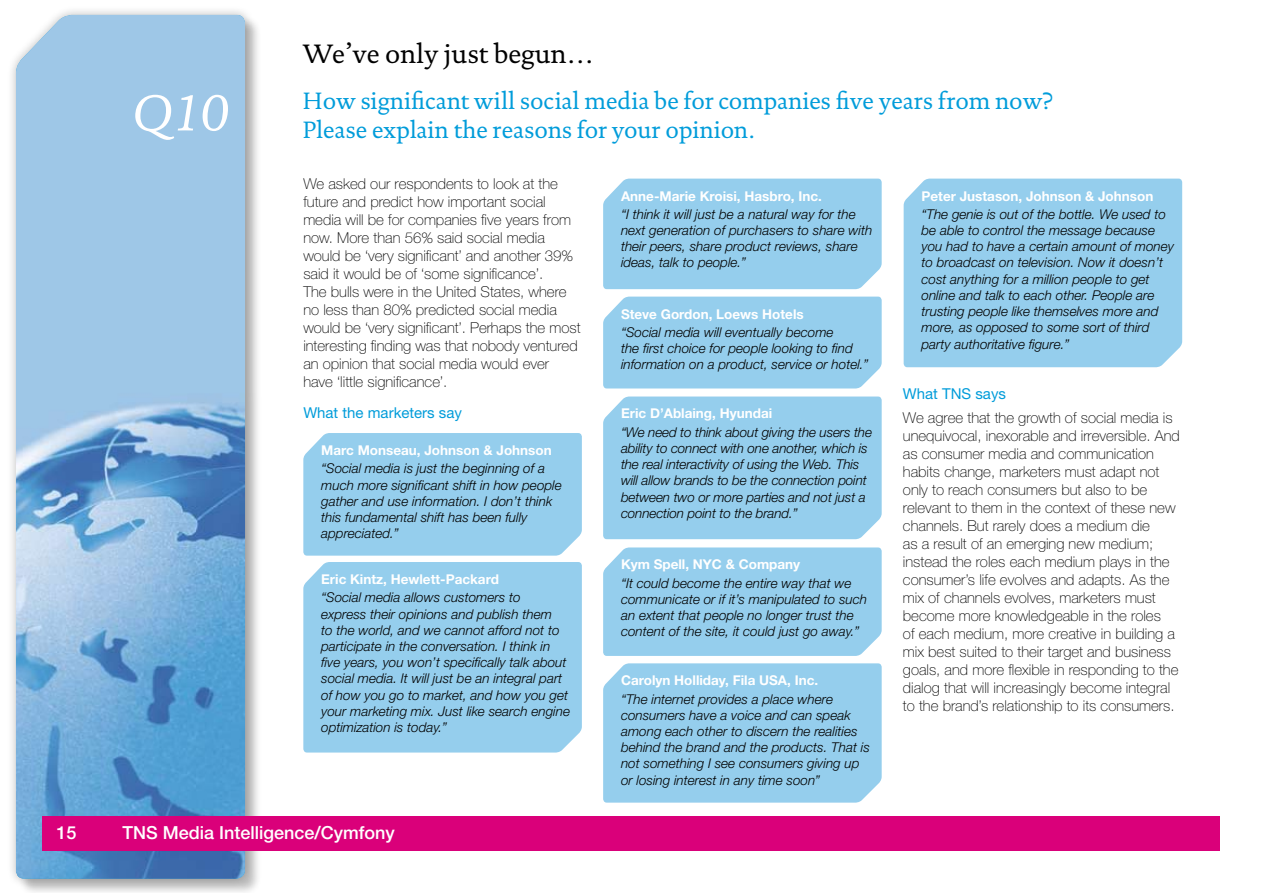
<style>
.page{position:relative;width:1263px;height:893px;background:#fff}
.page>*{position:absolute;margin:0;border:0;box-sizing:border-box;transform-origin:0 0}
.t1{font:italic 51px "DTL Documenta T";color:#fff}
.t2{font:27px "DTL Documenta T";color:#000}
.t3{font:24px "DTL Documenta T";color:#009cda}
.t4{font:500 18px "Helvetica Neue LT Std";color:#fff}
.t5{font:100 15px/18px "Helvetica Neue LT Std";color:#000}
.t6{font:15px "Helvetica Neue LT Std";color:#009cda}
.t7{font:italic 300 13.5px/16.2px "Helvetica Neue LT Std";color:#000}
.t8{font:700 13.5px "Helvetica Neue LT Std";color:#fff}
</style>
<div class="page">
<div style="left:6px;top:5px;width:255px;height:888px;background:#000;opacity:.25"></div>
<img style="left:16px;top:15px;width:229px;height:864px">
<div style="left:43px;top:816px;width:1177px;height:34px;background:#da007a"></div>
<div style="left:303px;top:562px;width:279px;height:190px;background:#95ceed"></div>
<div style="left:904px;top:179px;width:278px;height:188px;background:#95ceed"></div>
<div style="left:303px;top:433px;width:279px;height:123px;background:#95ceed"></div>
<div style="left:603px;top:179px;width:279px;height:110px;background:#95ceed"></div>
<div style="left:603px;top:547px;width:279px;height:109px;background:#95ceed"></div>
<div style="left:603px;top:297px;width:279px;height:91px;background:#95ceed"></div>
<div style="left:603px;top:663px;width:279px;height:140px;background:#95ceed"></div>
<div style="left:603px;top:396px;width:279px;height:143px;background:#95ceed"></div>
<h1 class="t1" style="left:131px;top:82px;width:100px">Q10</h1>
<h2 class="t2" style="left:303px;top:38px;width:292px">We’ve only just begun…</h2>
<h3 class="t3" style="left:303px;top:86px;width:752px">How significant will social media be for companies five years from now?</h3>
<h3 class="t3" style="left:303px;top:115px;width:453px">Please explain the reasons for your opinion.</h3>
<p class="t5" style="left:303px;top:175px;width:279px">We asked our respondents to look at the future and predict how important social media will be for companies five years from now. More than 56% said social media would be ‘very significant’ and another 39% said it would be of ‘some significance’.<br>The bulls were in the United States, where no less than 80% predicted social media would be ‘very significant’. Perhaps the most interesting finding was that nobody ventured an opinion that social media would ever have ‘little significance’.</p>
<p class="t6" style="left:303px;top:404px;width:160px">What the marketers say</p>
<p class="t8" style="left:321px;top:442px;width:232px">Marc Monseau, Johnson &amp; Johnson</p>
<p class="t7" style="left:321px;top:460px;width:242px">“Social media is just the beginning of a much more significant shift in how people gather and use information. I don’t think this fundamental shift has been fully appreciated.”</p>
<p class="t8" style="left:321px;top:571px;width:179px">Eric Kintz, Hewlett-Packard</p>
<p class="t7" style="left:321px;top:589px;width:250px">“Social media allows customers to<br>express their opinions and publish them<br>to the world, and we cannot afford not to participate in the conversation. I think in five years, you won’t specifically talk about social media. It will just be an integral part of how you go to market, and how you get your marketing mix. Just like search engine optimization is today.”</p>
<p class="t8" style="left:621px;top:187px;width:202px">Anne-Marie Kroisi, Hasbro, Inc.</p>
<p class="t7" style="left:621px;top:206px;width:253px">“I think it will just be a natural way for the next generation of purchasers to share with their peers, share product reviews, share ideas, talk to people.”</p>
<p class="t8" style="left:621px;top:305px;width:184px">Steve Gordon, Loews Hotels</p>
<p class="t7" style="left:621px;top:324px;width:249px">“Social media will eventually become<br>the first choice for people looking to find information on a product, service or hotel.”</p>
<p class="t8" style="left:621px;top:405px;width:153px">Eric D’Ablaing, Hyundai</p>
<p class="t7" style="left:621px;top:424px;width:252px">“We need to think about giving the users the ability to connect with one another, which is the real interactivity of using the Web. This will allow brands to be the connection point between two or more parties and not just a connection point to the brand.”</p>
<p class="t8" style="left:621px;top:556px;width:181px">Kym Spell, NYC &amp; Company</p>
<p class="t7" style="left:621px;top:575px;width:248px">“It could become the entire way that we communicate or if it’s manipulated to such an extent that people no longer trust the content of the site, it could just go away.”</p>
<p class="t8" style="left:621px;top:672px;width:199px">Carolyn Holliday, Fila USA, Inc.</p>
<p class="t7" style="left:621px;top:691px;width:250px">“The internet provides a place where consumers have a voice and can speak among each other to discern the realities behind the brand and the products. That is not something I see consumers giving up or losing interest in any time soon”</p>
<p class="t8" style="left:921px;top:187px;width:233px">Peter Justason, Johnson &amp; Johnson</p>
<p class="t7" style="left:921px;top:206px;width:254px">“The genie is out of the bottle. We used to be able to control the message because you had to have a certain amount of money to broadcast on television. Now it doesn’t cost anything for a million people to get online and talk to each other. People are trusting people like themselves more and more, as opposed to some sort of third party authoritative figure.”</p>
<p class="t6" style="left:903px;top:384px;width:105px">What TNS says</p>
<p class="t5" style="left:903px;top:409px;width:278px">We agree that the growth of social media is unequivocal, inexorable and irreversible. And as consumer media and communication habits change, marketers must adapt not only to reach consumers but also to be relevant to them in the context of these new channels. But rarely does a medium die<br>as a result of an emerging new medium; instead the roles each medium plays in the consumer’s life evolves and adapts. As the mix of channels evolves, marketers must become more knowledgeable in the roles<br>of each medium, more creative in building a mix best suited to their target and business goals, and more flexible in responding to the dialog that will increasingly become integral to the brand’s relationship to its consumers.</p>
<h3 class="t4" style="left:56px;top:822px;width:22px">15</h3>
<h3 class="t4" style="left:122px;top:822px;width:274px">TNS Media Intelligence/Cymfony</h3>
</div>
